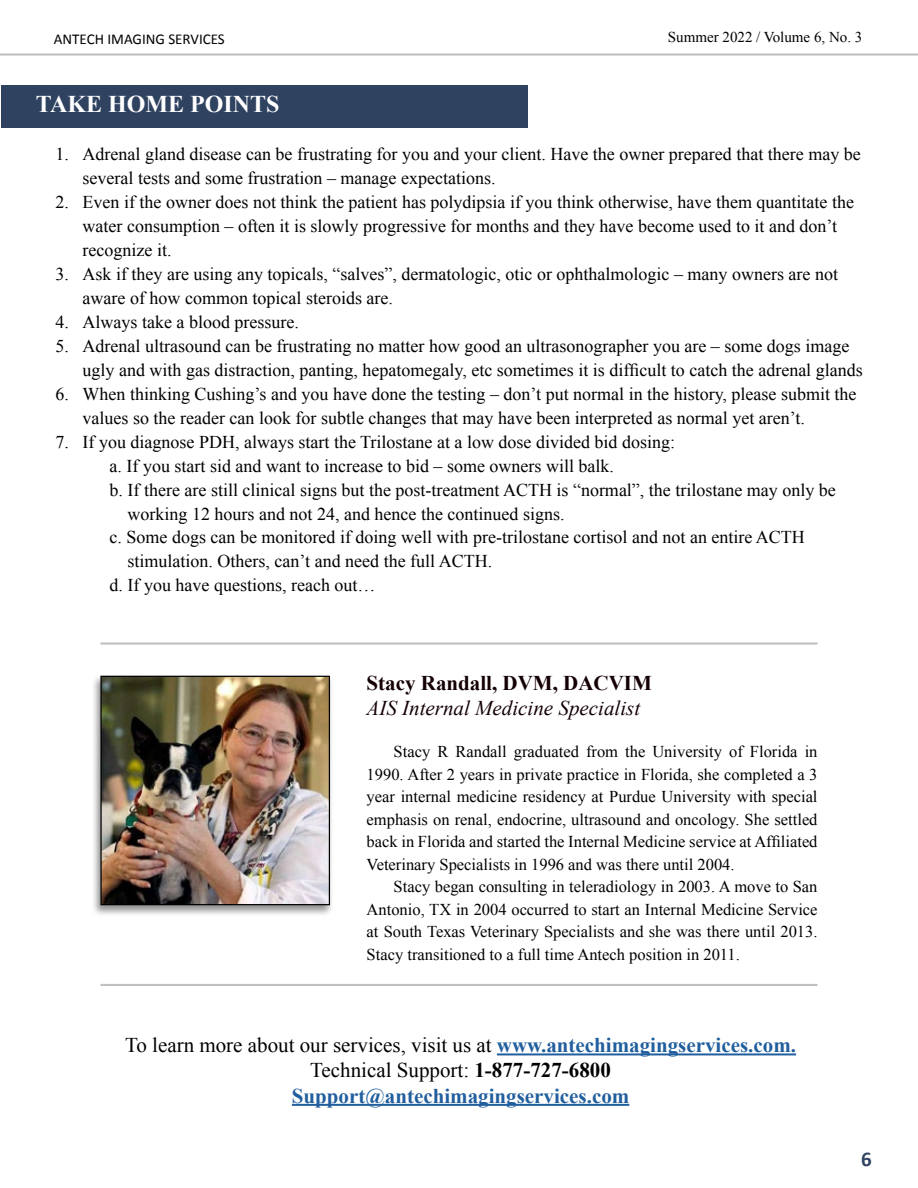
<style>
.page{position:relative;width:918px;height:1188px;background:#fff}
.page>*{position:absolute;margin:0;border:0;box-sizing:border-box;transform-origin:0 0}
.t1{font:700 24px "Times New Roman";color:#fff}
.t2{font:700 21px/25.2px "Times New Roman";color:#215e9e;text-align:center}
.t3{font:italic 21px "Times New Roman";color:#140004}
.t4{font:700 21px "Times New Roman";color:#140004}
.t5{font:700 21px "Calibri";color:#2f4361}
.t6{font:18px/24px "Times New Roman";color:#000}
.t7{font:16.5px/22.5px "Times New Roman";color:#000;text-align:justify}
.t8{font:15px "Times New Roman";color:#000101}
.t9{font:15px "Calibri";color:#000}
.s1{font-weight:400;color:#000}
.s2{color:#000}
</style>
<div class="page">
<hr style="left:497px;top:1053px;width:299px;height:2px;background:#215e9e">
<hr style="left:292px;top:1104px;width:337px;height:2px;background:#215e9e">
<hr style="left:0;top:53px;width:918px;height:3px;background:#000">
<div style="left:1px;top:85px;width:527px;height:43px;background:#2f4260"></div>
<div style="left:91px;top:674px;width:243px;height:242px;background:#000;opacity:.43"></div>
<img style="left:102px;top:678px;width:226px;height:225px">
<div style="left:100px;top:676px;width:230px;height:229px;border:1px solid #000"></div>
<hr style="left:100px;top:642px;width:718px;height:3px;background:#000">
<hr style="left:100px;top:984px;width:718px;height:2px;background:#000">
<p class="t9" style="left:54px;top:30px;width:173px">ANTECH IMAGING SERVICES</p>
<p class="t8" style="left:668px;top:27px;width:196px">Summer 2022 / Volume 6, No. 3</p>
<h1 class="t1" style="left:36px;top:87px;width:245px">TAKE HOME POINTS</h1>
<p class="t6" style="left:83px;top:142px;width:780px;text-indent:-27px">1. Adrenal gland disease can be frustrating for you and your client. Have the owner prepared that there may be several tests and some frustration – manage expectations.</p>
<p class="t6" style="left:83px;top:190px;width:773px;text-indent:-27px">2. Even if the owner does not think the patient has polydipsia if you think otherwise, have them quantitate the water consumption – often it is slowly progressive for months and they have become used to it and don’t recognize it.</p>
<p class="t6" style="left:83px;top:262px;width:757px;text-indent:-27px">3. Ask if they are using any topicals, “salves”, dermatologic, otic or ophthalmologic – many owners are not aware of how common topical steroids are.</p>
<p class="t6" style="left:56px;top:310px;width:245px">4. Always take a blood pressure.</p>
<p class="t6" style="left:83px;top:334px;width:782px;text-indent:-27px">5. Adrenal ultrasound can be frustrating no matter how good an ultrasonographer you are – some dogs image ugly and with gas distraction, panting, hepatomegaly, etc sometimes it is difficult to catch the adrenal glands</p>
<p class="t6" style="left:83px;top:382px;width:775px;text-indent:-27px">6. When thinking Cushing’s and you have done the testing – don’t put normal in the history, please submit the values so the reader can look for subtle changes that may have been interpreted as normal yet aren’t.</p>
<p class="t6" style="left:56px;top:429px;width:621px">7. If you diagnose PDH, always start the Trilostane at a low dose divided bid dosing:</p>
<p class="t6" style="left:110px;top:453px;width:506px">a. If you start sid and want to increase to bid – some owners will balk.</p>
<p class="t6" style="left:110px;top:477px;width:728px">b. If there are still clinical signs but the post-treatment ACTH is “normal”, the trilostane may only be</p>
<p class="t6" style="left:128px;top:501px;width:438px">working 12 hours and not 24, and hence the continued signs.</p>
<p class="t6" style="left:110px;top:525px;width:697px">c. Some dogs can be monitored if doing well with pre-trilostane cortisol and not an entire ACTH</p>
<p class="t6" style="left:128px;top:549px;width:366px">stimulation. Others, can’t and need the full ACTH.</p>
<p class="t6" style="left:110px;top:573px;width:267px">d. If you have questions, reach out…</p>
<p class="t4" style="left:367px;top:668px;width:287px">Stacy Randall, DVM, DACVIM</p>
<p class="t3" style="left:367px;top:694px;width:275px">AIS Internal Medicine Specialist</p>
<p class="t7" style="left:367px;top:740px;width:452px;text-indent:27px">Stacy R Randall graduated from the University of Florida in 1990. After 2 years in private practice in Florida, she completed a 3 year internal medicine residency at Purdue University with special emphasis on renal, endocrine, ultrasound and oncology. She settled back in Florida and started the Internal Medicine service at Affiliated Veterinary Specialists in 1996 and was there until 2004.</p>
<p class="t7" style="left:367px;top:875px;width:452px;text-indent:27px">Stacy began consulting in teleradiology in 2003. A move to San Antonio, TX in 2004 occurred to start an Internal Medicine Service at South Texas Veterinary Specialists and she was there until 2013.<br>Stacy transitioned to a full time Antech position in 2011.</p>
<p class="t2" style="left:125px;top:1032px;width:672px"><span class="s1">To learn more about our services, visit us at</span> www.antechimagingservices.com.<br><span class="s1">Technical Support:</span> <span class="s2">1-877-727-6800<br></span>Support@antechimagingservices.com</p>
<p class="t5" style="left:861px;top:1146px;width:12px">6</p>
</div>
